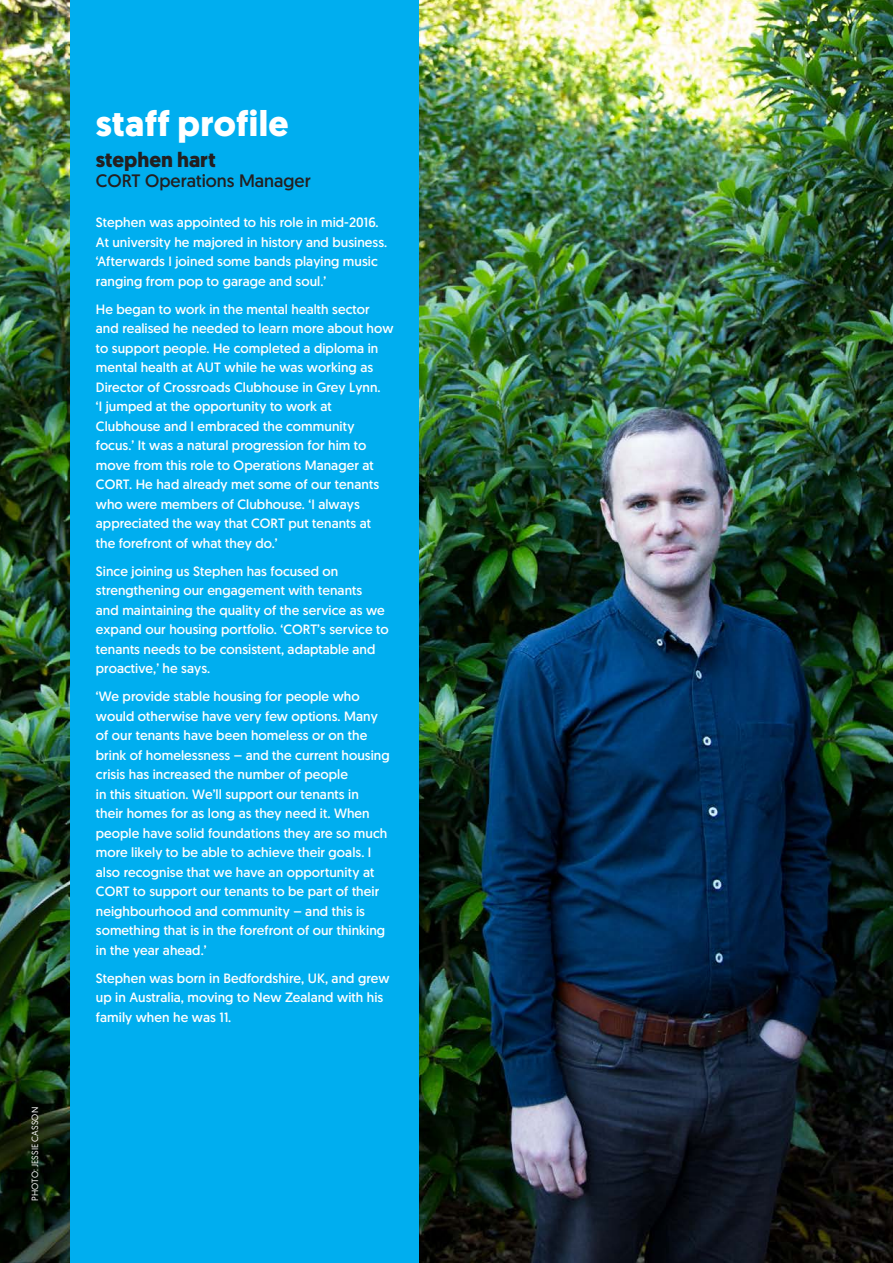
<style>
.page{position:relative;width:893px;height:1263px;background:#fff}
.page>*{position:absolute;margin:0;border:0;box-sizing:border-box;transform-origin:0 0}
.t1{font:700 36px "Geomanist";letter-spacing:.01em;color:#fff}
.t2{font:700 21px "Geomanist";color:#231f20}
.t3{font:18px "Geomanist";color:#231f20}
.t4{font:13.5px/19.5px "Geomanist";letter-spacing:.005em;color:#fff}
.t5{font:9px "Geomanist";letter-spacing:.005em;color:#fff}
</style>
<div class="page">
<img style="left:0;top:0;width:893px;height:1263px">
<div style="left:70px;top:0;width:349px;height:1263px;background:#00aeef"></div>
<p class="t5" style="left:29px;top:1200px;width:95px;rotate:-90deg">PHOTO: JESSIE CASSON</p>
<h1 class="t1" style="left:96px;top:99px;width:194px">staff profile</h1>
<h2 class="t2" style="left:96px;top:146px;width:122px">stephen hart</h2>
<h3 class="t3" style="left:96px;top:169px;width:216px">CORT Operations Manager</h3>
<p class="t4" style="left:96px;top:213px;width:293px">Stephen was appointed to his role in mid-2016.<br>At university he majored in history and business. ‘Afterwards I joined some bands playing music ranging from pop to garage and soul.’</p>
<p class="t4" style="left:96px;top:299px;width:299px">He began to work in the mental health sector and realised he needed to learn more about how to support people. He completed a diploma in mental health at AUT while he was working as Director of Crossroads Clubhouse in Grey Lynn.<br>‘I jumped at the opportunity to work at Clubhouse and I embraced the community focus.’ It was a natural progression for him to move from this role to Operations Manager at CORT. He had already met some of our tenants who were members of Clubhouse. ‘I always appreciated the way that CORT put tenants at the forefront of what they do.’</p>
<p class="t4" style="left:96px;top:561px;width:294px">Since joining us Stephen has focused on strengthening our engagement with tenants<br>and maintaining the quality of the service as we expand our housing portfolio. ‘CORT’s service to tenants needs to be consistent, adaptable and proactive,’ he says.</p>
<p class="t4" style="left:96px;top:686px;width:295px">‘We provide stable housing for people who would otherwise have very few options. Many of our tenants have been homeless or on the brink of homelessness – and the current housing crisis has increased the number of people<br>in this situation. We’ll support our tenants in<br>their homes for as long as they need it. When people have solid foundations they are so much more likely to be able to achieve their goals. I also recognise that we have an opportunity at CORT to support our tenants to be part of their neighbourhood and community – and this is something that is in the forefront of our thinking in the year ahead.’</p>
<p class="t4" style="left:96px;top:968px;width:295px">Stephen was born in Bedfordshire, UK, and grew up in Australia, moving to New Zealand with his family when he was 11.</p>
</div>
